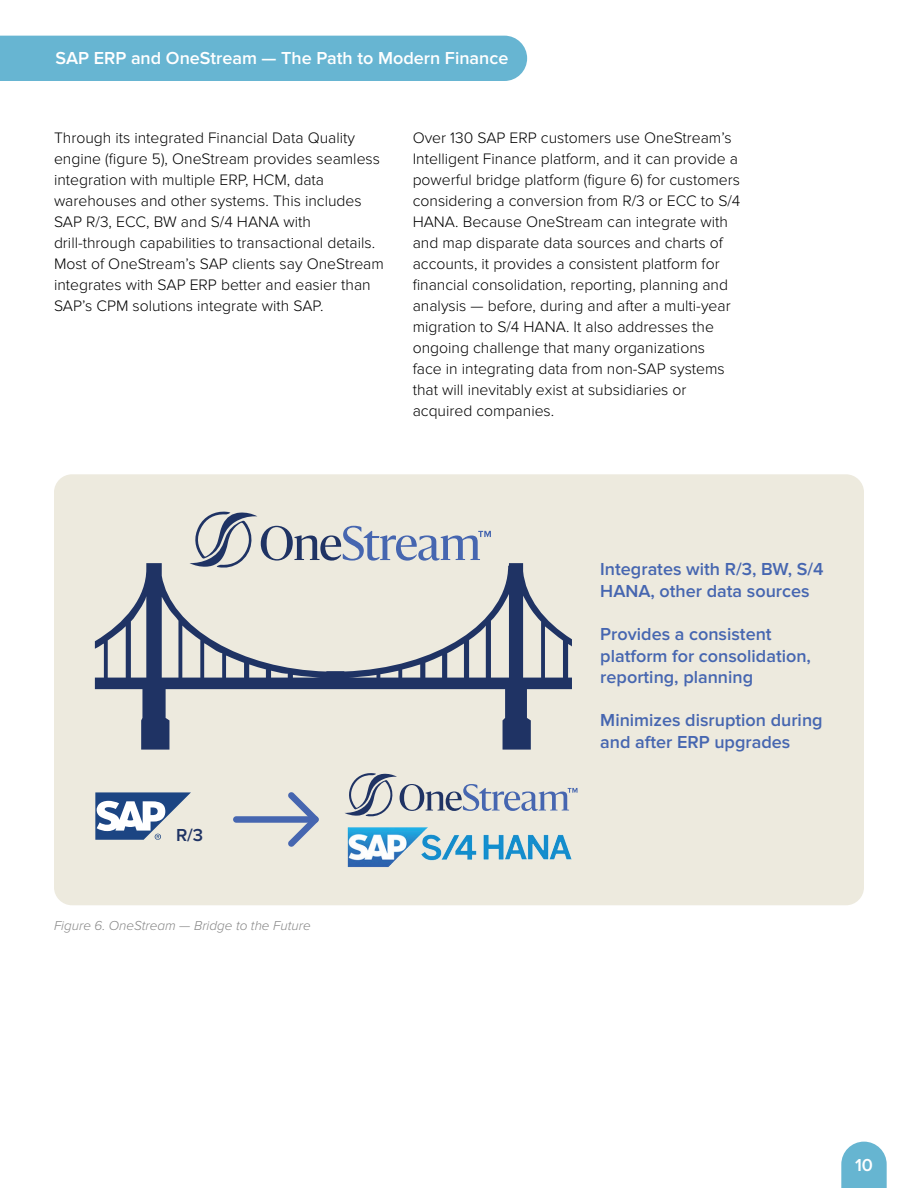
<style>
.page{position:relative;width:918px;height:1188px;background:#fff}
.page>*{position:absolute;margin:0;border:0;box-sizing:border-box;transform-origin:0 0}
.t1{font:600 18px/21.6px "Proxima Nova";color:#4666b0}
.t2{font:600 18px "Proxima Nova";color:#fff}
.t3{font:600 18px "Proxima Nova";color:#1f3364}
.t4{font:300 15.75px/21px "Proxima Nova";color:#000}
.t5{font:italic 300 13.5px "Proxima Nova";color:#878787}
</style>
<div class="page">
<div style="left:0;top:36px;width:527px;height:45px;background:#67b5d2"></div>
<svg style="left:841px;top:1142px;width:46px;height:46px;background:#77bdd6"></svg>
<div style="left:55px;top:474px;width:808px;height:431px;background:#edeade;border-radius:18px"></div>
<svg style="left:95px;top:563px;width:477px;height:187px"></svg>
<svg style="left:95px;top:792px;width:96px;height:48px"></svg>
<div style="left:233px;top:816px;width:86px;height:7px;background:#4666b0;border-radius:3px"></div>
<svg style="left:288px;top:792px;width:31px;height:55px"></svg>
<img style="left:347px;top:827px;width:225px;height:41px">
<svg style="left:190px;top:511px;width:301px;height:58px"></svg>
<svg style="left:345px;top:773px;width:233px;height:44px"></svg>
<p class="t2" style="left:56px;top:48px;width:454px">SAP ERP and OneStream — The Path to Modern Finance</p>
<p class="t4" style="left:54px;top:128px;width:331px">Through its integrated Financial Data Quality engine (figure 5), OneStream provides seamless integration with multiple ERP, HCM, data warehouses and other systems. This includes SAP R/3, ECC, BW and S/4 HANA with drill-through capabilities to transactional details.<br>Most of OneStream’s SAP clients say OneStream integrates with SAP ERP better and easier than SAP’s CPM solutions integrate with SAP.</p>
<p class="t4" style="left:413px;top:128px;width:329px">Over 130 SAP ERP customers use OneStream’s Intelligent Finance platform, and it can provide a powerful bridge platform (figure 6) for customers considering a conversion from R/3 or ECC to S/4<br>HANA. Because OneStream can integrate with and map disparate data sources and charts of accounts, it provides a consistent platform for financial consolidation, reporting, planning and analysis — before, during and after a multi-year migration to S/4 HANA. It also addresses the ongoing challenge that many organizations<br>face in integrating data from non-SAP systems that will inevitably exist at subsidiaries or acquired companies.</p>
<p class="t3" style="left:176px;top:825px;width:29px">R/3</p>
<p class="t5" style="left:54px;top:918px;width:258px">Figure 6. OneStream — Bridge to the Future</p>
<p class="t1" style="left:600px;top:559px;width:225px">Integrates with R/3, BW, S/4<br>HANA, other data sources</p>
<p class="t1" style="left:600px;top:624px;width:212px">Provides a consistent platform for consolidation, reporting, planning</p>
<p class="t1" style="left:600px;top:710px;width:224px">Minimizes disruption during and after ERP upgrades</p>
<p class="t2" style="left:855px;top:1154px;width:19px">10</p>
</div>
